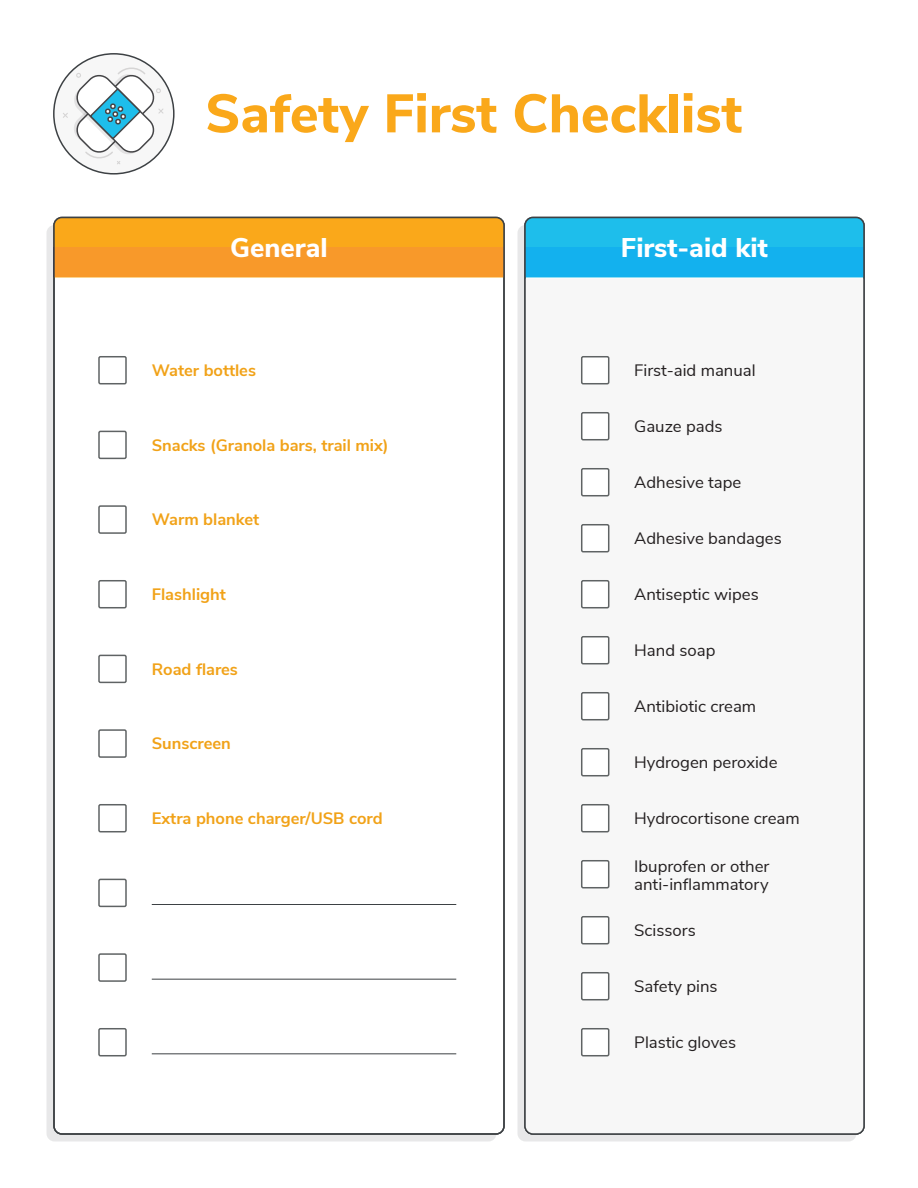
<style>
.page{position:relative;width:918px;height:1188px;background:#fff}
.page>*{position:absolute;margin:0;border:0;box-sizing:border-box;transform-origin:0 0}
.t1{font:800 54px "Nunito Sans";color:#faa81a}
.t2{font:800 27px "Nunito Sans";color:#fff}
.t3{font:16.5px/18px "Nunito Sans";color:#231f20}
.t4{font:700 16.5px "Nunito Sans";color:#f1a218}
</style>
<div class="page">
<div style="left:46px;top:225px;width:451px;height:917px;background:linear-gradient(to right,#e7e7e8,#e9e9ea);border-radius:8px"></div>
<div style="left:517px;top:225px;width:339px;height:917px;background:#e8e8e9;border-radius:8px"></div>
<div style="left:54px;top:218px;width:450px;height:916px;background:#fff;border-radius:8px"></div>
<div style="left:527px;top:278px;width:335px;height:854px;background:#f7f7f7"></div>
<div style="left:56px;top:220px;width:446px;height:28px;background:#faa81a"></div>
<div style="left:527px;top:220px;width:335px;height:28px;background:#1ebeeb"></div>
<div style="left:582px;top:357px;width:27px;height:27px;background:#fff;border-radius:2px"></div>
<div style="left:581px;top:356px;width:28px;height:28px;border:2px solid #5f6364;border-radius:2px"></div>
<div style="left:582px;top:413px;width:27px;height:27px;background:#fff;border-radius:2px"></div>
<div style="left:581px;top:412px;width:28px;height:28px;border:2px solid #5f6364;border-radius:2px"></div>
<div style="left:582px;top:469px;width:27px;height:27px;background:#fff;border-radius:2px"></div>
<div style="left:581px;top:468px;width:28px;height:28px;border:2px solid #5f6364;border-radius:2px"></div>
<div style="left:582px;top:525px;width:27px;height:27px;background:#fff;border-radius:2px"></div>
<div style="left:581px;top:524px;width:28px;height:28px;border:2px solid #5f6364;border-radius:2px"></div>
<div style="left:582px;top:581px;width:27px;height:27px;background:#fff;border-radius:2px"></div>
<div style="left:581px;top:580px;width:28px;height:28px;border:2px solid #5f6364;border-radius:2px"></div>
<div style="left:582px;top:637px;width:27px;height:27px;background:#fff;border-radius:2px"></div>
<div style="left:581px;top:636px;width:28px;height:28px;border:2px solid #5f6364;border-radius:2px"></div>
<div style="left:582px;top:693px;width:27px;height:27px;background:#fff;border-radius:2px"></div>
<div style="left:581px;top:692px;width:28px;height:28px;border:2px solid #5f6364;border-radius:2px"></div>
<div style="left:582px;top:749px;width:27px;height:27px;background:#fff;border-radius:2px"></div>
<div style="left:581px;top:748px;width:28px;height:28px;border:2px solid #5f6364;border-radius:2px"></div>
<div style="left:582px;top:805px;width:27px;height:27px;background:#fff;border-radius:2px"></div>
<div style="left:581px;top:804px;width:28px;height:28px;border:2px solid #5f6364;border-radius:2px"></div>
<div style="left:582px;top:861px;width:27px;height:27px;background:#fff;border-radius:2px"></div>
<div style="left:581px;top:860px;width:28px;height:28px;border:2px solid #5f6364;border-radius:2px"></div>
<div style="left:582px;top:917px;width:27px;height:27px;background:#fff;border-radius:2px"></div>
<div style="left:581px;top:916px;width:28px;height:28px;border:2px solid #5f6364;border-radius:2px"></div>
<div style="left:582px;top:973px;width:27px;height:27px;background:#fff;border-radius:2px"></div>
<div style="left:581px;top:972px;width:28px;height:28px;border:2px solid #5f6364;border-radius:2px"></div>
<div style="left:582px;top:1029px;width:27px;height:27px;background:#fff;border-radius:2px"></div>
<div style="left:581px;top:1028px;width:28px;height:28px;border:2px solid #5f6364;border-radius:2px"></div>
<div style="left:98px;top:356px;width:29px;height:28px;border:2px solid #5f6364;border-radius:2px"></div>
<div style="left:98px;top:431px;width:29px;height:28px;border:2px solid #5f6364;border-radius:2px"></div>
<div style="left:98px;top:505px;width:29px;height:29px;border:2px solid #5f6364;border-radius:2px"></div>
<div style="left:98px;top:580px;width:29px;height:28px;border:2px solid #5f6364;border-radius:2px"></div>
<div style="left:98px;top:655px;width:29px;height:28px;border:2px solid #5f6364;border-radius:2px"></div>
<div style="left:98px;top:729px;width:29px;height:29px;border:2px solid #5f6364;border-radius:2px"></div>
<div style="left:98px;top:804px;width:29px;height:28px;border:2px solid #5f6364;border-radius:2px"></div>
<div style="left:98px;top:1028px;width:29px;height:28px;border:2px solid #5f6364;border-radius:2px"></div>
<div style="left:98px;top:953px;width:29px;height:29px;border:2px solid #5f6364;border-radius:2px"></div>
<div style="left:98px;top:879px;width:29px;height:28px;border:2px solid #5f6364;border-radius:2px"></div>
<hr style="left:152px;top:904px;width:304px;height:1px;background:#3d4144">
<hr style="left:152px;top:979px;width:304px;height:1px;background:#3d4144">
<hr style="left:152px;top:1053px;width:304px;height:1px;background:#3d4144">
<div style="left:54px;top:248px;width:450px;height:30px;background:#f8992a"></div>
<div style="left:525px;top:248px;width:339px;height:30px;background:#13b1ee"></div>
<div style="left:524px;top:217px;width:341px;height:918px;border:2px solid #3d4144;border-radius:8px"></div>
<div style="left:54px;top:54px;width:120px;height:120px;background:#f7f7f7;border-radius:50%"></div>
<div style="left:53px;top:53px;width:122px;height:122px;border:2px solid #3d4144;border-radius:50%"></div>
<svg style="left:62px;top:66px;width:103px;height:99px"></svg>
<h1 class="t1" style="left:205px;top:74px;width:539px">Safety First Checklist</h1>
<h2 class="t2" style="left:230px;top:228px;width:99px">General</h2>
<h2 class="t2" style="left:621px;top:228px;width:149px">First-aid kit</h2>
<p class="t4" style="left:152px;top:358px;width:106px">Water bottles</p>
<p class="t4" style="left:152px;top:433px;width:238px">Snacks (Granola bars, trail mix)</p>
<p class="t4" style="left:152px;top:507px;width:109px">Warm blanket</p>
<p class="t4" style="left:152px;top:582px;width:76px">Flashlight</p>
<p class="t4" style="left:152px;top:657px;width:88px">Road flares</p>
<p class="t4" style="left:152px;top:731px;width:81px">Sunscreen</p>
<p class="t4" style="left:152px;top:806px;width:232px">Extra phone charger/USB cord</p>
<p class="t3" style="left:634px;top:360px;width:123px">First-aid manual</p>
<p class="t3" style="left:634px;top:416px;width:90px">Gauze pads</p>
<p class="t3" style="left:634px;top:472px;width:109px">Adhesive tape</p>
<p class="t3" style="left:634px;top:528px;width:149px">Adhesive bandages</p>
<p class="t3" style="left:634px;top:584px;width:126px">Antiseptic wipes</p>
<p class="t3" style="left:634px;top:640px;width:83px">Hand soap</p>
<p class="t3" style="left:634px;top:696px;width:124px">Antibiotic cream</p>
<p class="t3" style="left:634px;top:752px;width:145px">Hydrogen peroxide</p>
<p class="t3" style="left:634px;top:808px;width:167px">Hydrocortisone cream</p>
<p class="t3" style="left:634px;top:857px;width:137px">Ibuprofen or other anti-inflammatory</p>
<p class="t3" style="left:634px;top:920px;width:63px">Scissors</p>
<p class="t3" style="left:634px;top:976px;width:85px">Safety pins</p>
<p class="t3" style="left:634px;top:1032px;width:103px">Plastic gloves</p>
</div>
